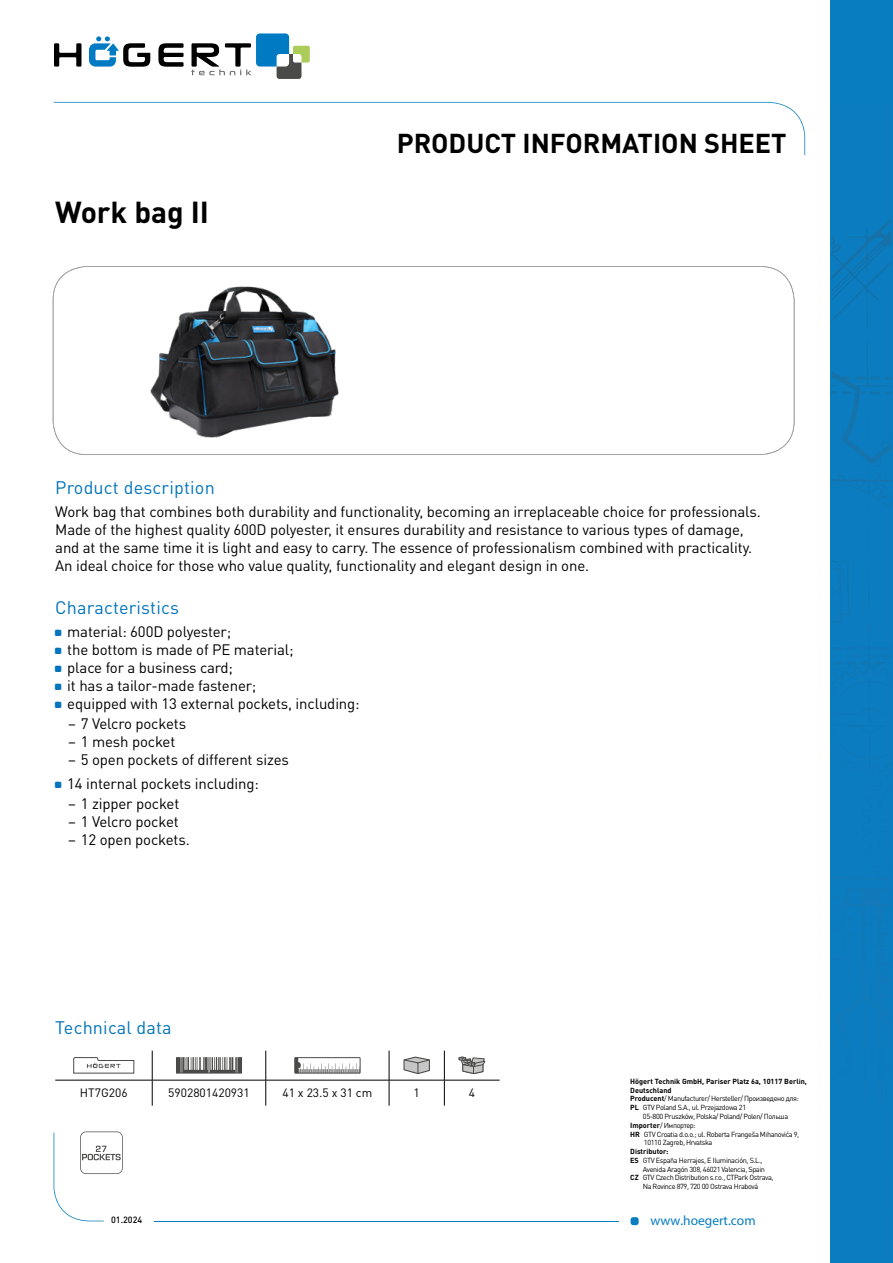
<style>
.page{position:relative;width:893px;height:1263px;background:#fff}
.page>*{position:absolute;margin:0;border:0;box-sizing:border-box;transform-origin:0 0}
.t1{font:700 30px "DIN Pro";color:#000}
.t2{font:700 27px "DIN Pro";color:#000}
.t3{font:18px "DIN Pro";letter-spacing:.01em;color:#0074bc}
.t4{font:15px/18px "DIN Pro";letter-spacing:-.01em;color:#000}
.t5{font:13.5px "Myriad Pro";color:#087dbf}
.t6{font:12px "DIN Pro";color:#000}
.t7{font:500 9px "DIN Pro";color:#000}
.t8{font:7.35px "DIN Pro";letter-spacing:-.05em;color:#000}
.t9{font:700 7.35px "DIN Pro";color:#000}
.s1{font-weight:700}
</style>
<div class="page">
<div style="left:631px;top:1217px;width:8px;height:8px;background:#087dbf;border-radius:3px"></div>
<svg style="left:54px;top:102px;width:751px;height:53px"></svg>
<hr style="left:154px;top:1220px;width:465px;height:1px;background:#087dbf">
<div style="left:830px;top:0;width:63px;height:1263px;background:#087dbf"></div>
<img style="left:831px;top:273px;width:50px;height:56px">
<img style="left:867px;top:222px;width:24px;height:43px">
<img style="left:831px;top:222px;width:56px;height:42px">
<svg style="left:831px;top:341px;width:60px;height:565px"></svg>
<img style="left:863px;top:906px;width:28px;height:76px">
<img style="left:831px;top:877px;width:60px;height:2px">
<img style="left:848px;top:647px;width:43px;height:3px">
<svg style="left:53px;top:266px;width:741px;height:189px"></svg>
<svg style="left:54px;top:43px;width:27px;height:24px"></svg>
<svg style="left:158px;top:43px;width:26px;height:24px"></svg>
<svg style="left:89px;top:36px;width:61px;height:31px"></svg>
<svg style="left:191px;top:33px;width:119px;height:46px"></svg>
<img style="left:139px;top:275px;width:211px;height:175px">
<hr style="left:55px;top:1080px;width:97px;height:1px;background:#000">
<hr style="left:152px;top:1080px;width:114px;height:1px;background:#000">
<hr style="left:266px;top:1080px;width:123px;height:1px;background:#000">
<hr style="left:389px;top:1080px;width:55px;height:1px;background:#000">
<hr style="left:444px;top:1080px;width:56px;height:1px;background:#000">
<hr style="left:152px;top:1050px;width:1px;height:30px;background:#000">
<hr style="left:265px;top:1050px;width:1px;height:30px;background:#000">
<hr style="left:389px;top:1050px;width:1px;height:30px;background:#000">
<hr style="left:444px;top:1050px;width:1px;height:30px;background:#000">
<svg style="left:152px;top:1080px;width:1px;height:26px"></svg>
<svg style="left:265px;top:1080px;width:1px;height:26px"></svg>
<svg style="left:389px;top:1080px;width:1px;height:26px"></svg>
<svg style="left:444px;top:1080px;width:1px;height:26px"></svg>
<svg style="left:73px;top:1057px;width:61px;height:16px"></svg>
<svg style="left:176px;top:1057px;width:66px;height:16px"></svg>
<svg style="left:296px;top:1059px;width:63px;height:12px"></svg>
<div style="left:294px;top:1057px;width:67px;height:16px;border:1px solid #4a4a49"></div>
<svg style="left:403px;top:1056px;width:27px;height:18px"></svg>
<svg style="left:459px;top:1057px;width:26px;height:17px"></svg>
<svg style="left:54px;top:1131px;width:69px;height:90px"></svg>
<h1 class="t1" style="left:55px;top:187px;width:155px">Work bag II</h1>
<h2 class="t2" style="left:397px;top:121px;width:391px">PRODUCT INFORMATION SHEET</h2>
<p class="t3" style="left:55px;top:475px;width:161px">Product description</p>
<p class="t4" style="left:55px;top:501px;width:707px">Work bag that combines both durability and functionality, becoming an irreplaceable choice for professionals.<br>Made of the highest quality 600D polyester, it ensures durability and resistance to various types of damage, and at the same time it is light and easy to carry. The essence of professionalism combined with practicality.<br>An ideal choice for those who value quality, functionality and elegant design in one.</p>
<p class="t3" style="left:55px;top:595px;width:125px">Characteristics</p>
<p class="t4" style="left:67px;top:621px;width:294px">material: 600D polyester;<br>the bottom is made of PE material;<br>place for a business card;<br>it has a tailor-made fastener;<br>equipped with 13 external pockets, including:</p>
<p class="t4" style="left:68px;top:714px;width:120px">– 7 Velcro pockets</p>
<p class="t4" style="left:68px;top:732px;width:109px">– 1 mesh pocket</p>
<p class="t4" style="left:67px;top:746px;width:223px;line-height:24.3px">– 5 open pockets of different sizes<br>14 internal pockets including:</p>
<p class="t4" style="left:68px;top:794px;width:113px">– 1 zipper pocket</p>
<p class="t4" style="left:68px;top:812px;width:112px">– 1 Velcro pocket</p>
<p class="t4" style="left:68px;top:830px;width:123px">– 12 open pockets.</p>
<p class="t3" style="left:55px;top:1015px;width:118px">Technical data</p>
<p class="t6" style="left:80px;top:1085px;width:49px">HT7G206</p>
<p class="t6" style="left:168px;top:1085px;width:83px">5902801420931</p>
<p class="t6" style="left:282px;top:1085px;width:91px">41 x 23.5 x 31 cm</p>
<p class="t6" style="left:414px;top:1085px;width:8px">1</p>
<p class="t6" style="left:469px;top:1085px;width:8px">4</p>
<p class="t7" style="left:111px;top:1213px;width:33px">01.2024</p>
<p class="t9" style="left:630px;top:1075px;width:178px">Högert Technik GmbH, Pariser Platz 6a, 10117 Berlin,</p>
<p class="t9" style="left:630px;top:1084px;width:43px">Deutschland</p>
<p class="t8" style="left:630px;top:1094px;width:170px"><span class="s1">Producent</span>/ Manufacturer/ Hersteller/ Произведено для:</p>
<p class="t8" style="left:630px;top:1102px;width:117px"><span class="s1">PL</span> GTV Poland S.A., ul. Przejazdowa 21</p>
<p class="t8" style="left:643px;top:1111px;width:147px">05-800 Pruszków, Polska/ Poland/ Polen/ Польша</p>
<p class="t8" style="left:630px;top:1120px;width:67px"><span class="s1">Importer</span>/ Импортер:</p>
<p class="t8" style="left:630px;top:1129px;width:171px"><span class="s1">HR</span> GTV Croatia d.o.o.; ul. Roberta Frangeša Mihanovića 9,</p>
<p class="t8" style="left:644px;top:1138px;width:70px">10110 Zagreb, Hrvatska</p>
<p class="t9" style="left:630px;top:1145px;width:40px">Distributor:</p>
<p class="t8" style="left:630px;top:1155px;width:134px"><span class="s1">ES</span> GTV España Herrajes, E Iluminación, S.L.,</p>
<p class="t8" style="left:643px;top:1164px;width:124px">Avenida Aragón 308, 46021 Valencia, Spain</p>
<p class="t8" style="left:630px;top:1173px;width:145px"><span class="s1">CZ</span> GTV Czech Distribution s.r.o., CTPark Ostrava,</p>
<p class="t8" style="left:643px;top:1181px;width:117px">Na Rovince 879, 720 00 Ostrava Hrabová</p>
<p class="t5" style="left:651px;top:1212px;width:107px">www.hoegert.com</p>
</div>
